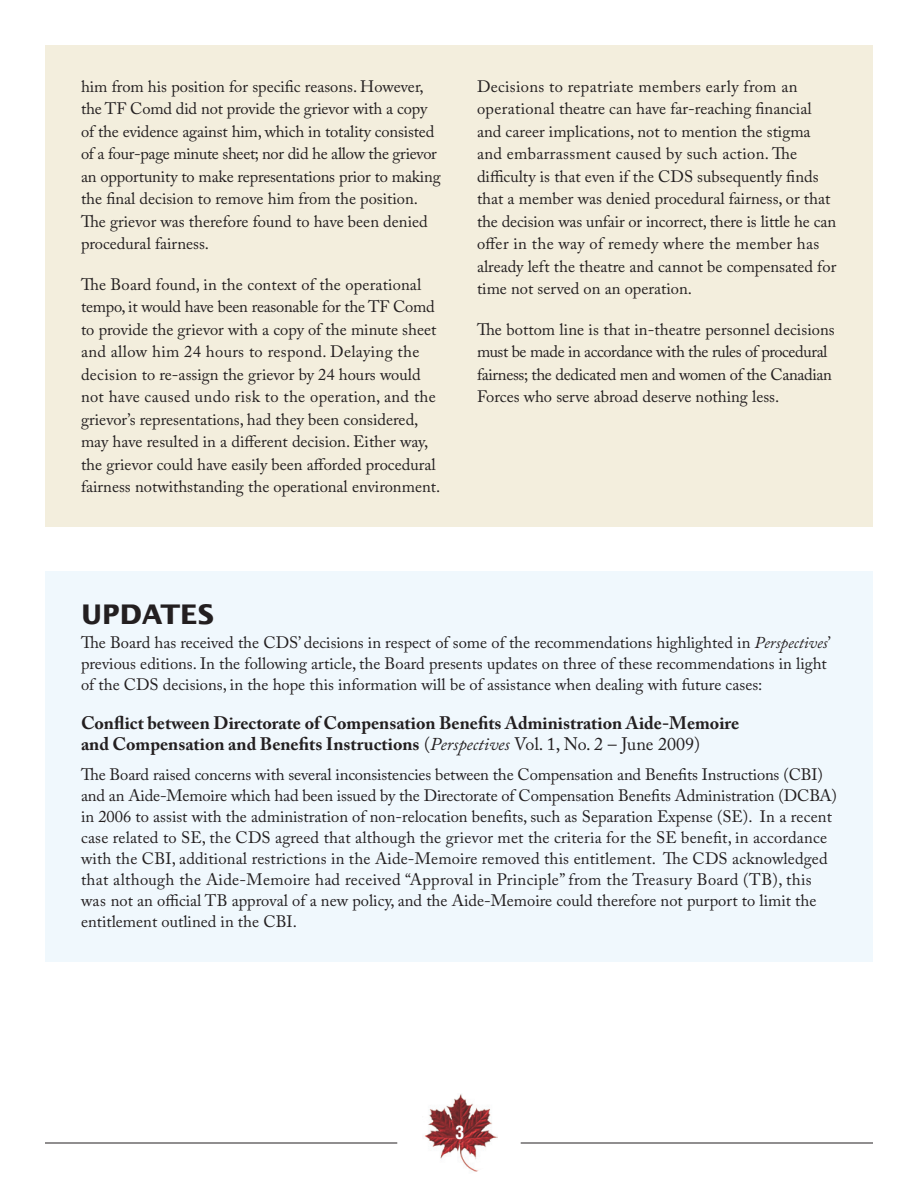
<style>
.page{position:relative;width:918px;height:1188px;background:#fff}
.page>*{position:absolute;margin:0;border:0;box-sizing:border-box;transform-origin:0 0}
.sub-title{font:700 27px "Lucida Sans Std";color:#231f20}
.body{font:700 18px/21px "Adobe Caslon Pro";color:#231f20}
.t1{font:700 condensed 18px "Helvetica LT Std";color:#fff}
.body-2{font:16.5px/22.5px "Adobe Caslon Pro";color:#231f20}
.body-3{font:16.5px/22.5px "Adobe Caslon Pro";letter-spacing:-.02em;color:#231f20}
.s1{font-style:italic}
.s2{font-weight:400}
.s3{font-weight:400;font-style:italic}
</style>
<div class="page">
<div style="left:45px;top:45px;width:828px;height:481px;background:#f3eedd"></div>
<div style="left:45px;top:572px;width:828px;height:390px;background:#f0f8fd"></div>
<img style="left:424px;top:1094px;width:73px;height:78px">
<hr style="left:45px;top:1143px;width:352px;height:1px;background:#231f20">
<hr style="left:521px;top:1143px;width:352px;height:1px;background:#231f20">
<p class="body-2" style="left:81px;top:75px;width:361px">him from his position for specific reasons. However, the TF Comd did not provide the grievor with a copy of the evidence against him, which in totality consisted of a four-page minute sheet; nor did he allow the grievor an opportunity to make representations prior to making the final decision to remove him from the position.<br>The grievor was therefore found to have been denied procedural fairness.</p>
<p class="body-2" style="left:81px;top:273px;width:361px">The Board found, in the context of the operational tempo, it would have been reasonable for the TF Comd to provide the grievor with a copy of the minute sheet and allow him 24 hours to respond. Delaying the decision to re-assign the grievor by 24 hours would not have caused undo risk to the operation, and the grievor’s representations, had they been considered, may have resulted in a different decision. Either way, the grievor could have easily been afforded procedural fairness notwithstanding the operational environment.</p>
<p class="body-2" style="left:477px;top:75px;width:361px">Decisions to repatriate members early from an operational theatre can have far-reaching financial and career implications, not to mention the stigma and embarrassment caused by such action. The difficulty is that even if the CDS subsequently finds that a member was denied procedural fairness, or that the decision was unfair or incorrect, there is little he can offer in the way of remedy where the member has already left the theatre and cannot be compensated for time not served on an operation.</p>
<p class="body-3" style="left:477px;top:318px;width:359px">The bottom line is that in-theatre personnel decisions must be made in accordance with the rules of procedural fairness; the dedicated men and women of the Canadian Forces who serve abroad deserve nothing less.</p>
<p class="sub-title" style="left:81px;top:599px;width:134px">UPDATES</p>
<p class="body-2" style="left:81px;top:632px;width:751px;line-height:21px">The Board has received the CDS’ decisions in respect of some of the recommendations highlighted in <span class="s1">Perspectives</span>’ previous editions. In the following article, the Board presents updates on three of these recommendations in light of the CDS decisions, in the hope this information will be of assistance when dealing with future cases:</p>
<p class="body" style="left:81px;top:712px;width:660px">Conflict between Directorate of Compensation Benefits Administration Aide-Memoire and Compensation and Benefits Instructions <span class="s2">(</span><span class="s3">Perspectives</span> <span class="s2">Vol. 1, No. 2 – June 2009)</span></p>
<p class="body-2" style="left:81px;top:764px;width:758px;line-height:21px">The Board raised concerns with several inconsistencies between the Compensation and Benefits Instructions (CBI) and an Aide-Memoire which had been issued by the Directorate of Compensation Benefits Administration (DCBA) in 2006 to assist with the administration of non-relocation benefits, such as Separation Expense (SE). In a recent case related to SE, the CDS agreed that although the grievor met the criteria for the SE benefit, in accordance with the CBI, additional restrictions in the Aide-Memoire removed this entitlement. The CDS acknowledged that although the Aide-Memoire had received “Approval in Principle” from the Treasury Board (TB), this was not an official TB approval of a new policy, and the Aide-Memoire could therefore not purport to limit the entitlement outlined in the CBI.</p>
<p class="t1" style="left:455px;top:1121px;width:10px">3</p>
</div>
